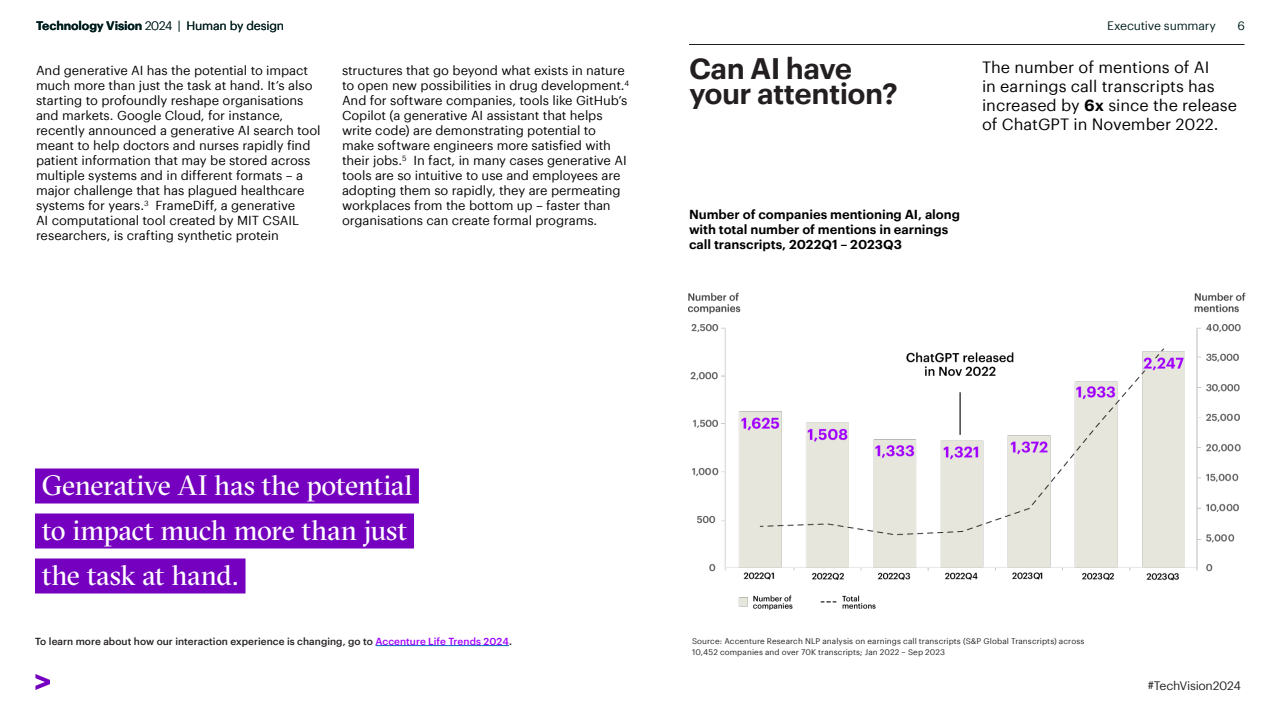
<style>
.page{position:relative;width:1280px;height:720px;background:#fff}
.page>*{position:absolute;margin:0;border:0;box-sizing:border-box;transform-origin:0 0}
.t1{font:600 29px/25px "Graphik";letter-spacing:-.02em;color:#231f20}
.first_callout{font:28px/45px "GT Sectra Fine";letter-spacing:-.01em;color:#fff}
.t2{font:16px/19px "Graphik";color:#000}
.Body_copy{font:12.8px/15px "Graphik";letter-spacing:-.01em;color:#000}
.t3{font:600 12.8px/15px "Graphik";color:#000}
.t4{font:12px "Graphik";letter-spacing:-.02em;color:#001d1d}
.t5{font:600 12px "Graphik";letter-spacing:-.01em;color:#001d1d}
.t6{font:12px "Graphik";letter-spacing:-.025em;color:#231f20}
.second_callout{font:500 10px "Graphik";letter-spacing:.005em;color:#231f20}
.second_callout-2{font:8px/11px "Graphik";letter-spacing:.01em;color:#231f20}
.s1{font-weight:300}
.s2{font-weight:600}
.s3{color:#a100ff}
.s4{color:#000}
</style>
<div class="page">
<svg style="left:35px;top:674px;width:15px;height:16px"></svg>
<hr style="left:376px;top:645px;width:133px;height:1px;background:#0563c1">
<div style="left:35px;top:468px;width:384px;height:36px;background:#7500bf"></div>
<div style="left:35px;top:514px;width:379px;height:34px;background:#7500bf"></div>
<div style="left:35px;top:558px;width:211px;height:36px;background:#7500bf"></div>
<hr style="left:689px;top:44px;width:556px;height:1px;background:#231f20">
<img style="left:688px;top:292px;width:558px;height:319px">
<p class="t5" style="left:36px;top:16px;width:146px">Technology Vision <span class="s1">2024 |</span></p>
<p class="t4" style="left:186px;top:17px;width:99px">Human by design</p>
<p class="t4" style="left:1107px;top:17px;width:110px">Executive summary</p>
<p class="t4" style="left:1237px;top:17px;width:9px">6</p>
<p class="Body_copy" style="left:36px;top:62px;width:286px">And generative AI has the potential to impact much more than just the task at hand. It’s also starting to profoundly reshape organisations and markets. Google Cloud, for instance, recently announced a generative AI search tool meant to help doctors and nurses rapidly find patient information that may be stored across multiple systems and in different formats – a major challenge that has plagued healthcare systems for years.<sup>3</sup> FrameDiff, a generative<br>AI computational tool created by MIT CSAIL researchers, is crafting synthetic protein</p>
<p class="Body_copy" style="left:342px;top:62px;width:289px">structures that go beyond what exists in nature to open new possibilities in drug development.<sup>4<br></sup>And for software companies, tools like GitHub’s Copilot (a generative AI assistant that helps write code) are demonstrating potential to make software engineers more satisfied with their jobs.<sup>5</sup> In fact, in many cases generative AI tools are so intuitive to use and employees are adopting them so rapidly, they are permeating workplaces from the bottom up – faster than organisations can create formal programs.</p>
<p class="t1" style="left:689px;top:53px;width:211px">Can AI have your attention?</p>
<p class="t2" style="left:982px;top:56px;width:257px">The number of mentions of AI<br>in earnings call transcripts has increased by <span class="s2">6x</span> since the release of ChatGPT in November 2022.</p>
<p class="t3" style="left:689px;top:206px;width:273px">Number of companies mentioning AI, along with total number of mentions in earnings call transcripts, 2022Q1 – 2023Q3</p>
<p class="first_callout" style="left:42px;top:463px;width:372px">Generative AI has the potential</p>
<p class="first_callout" style="left:42px;top:508px;width:367px">to impact much more than just the task at hand.</p>
<p class="second_callout" style="left:35px;top:634px;width:478px">To learn more about how our interaction experience is changing, go to <span class="s3">Accenture Life Trends 2024</span><span class="s4">.</span></p>
<p class="second_callout-2" style="left:692px;top:635px;width:394px">Source: Accenture Research NLP analysis on earnings call transcripts (S&amp;P Global Transcripts) across<br>10,452 companies and over 70K transcripts; Jan 2022 – Sep 2023</p>
<p class="t6" style="left:1148px;top:677px;width:95px">#TechVision2024</p>
</div>
